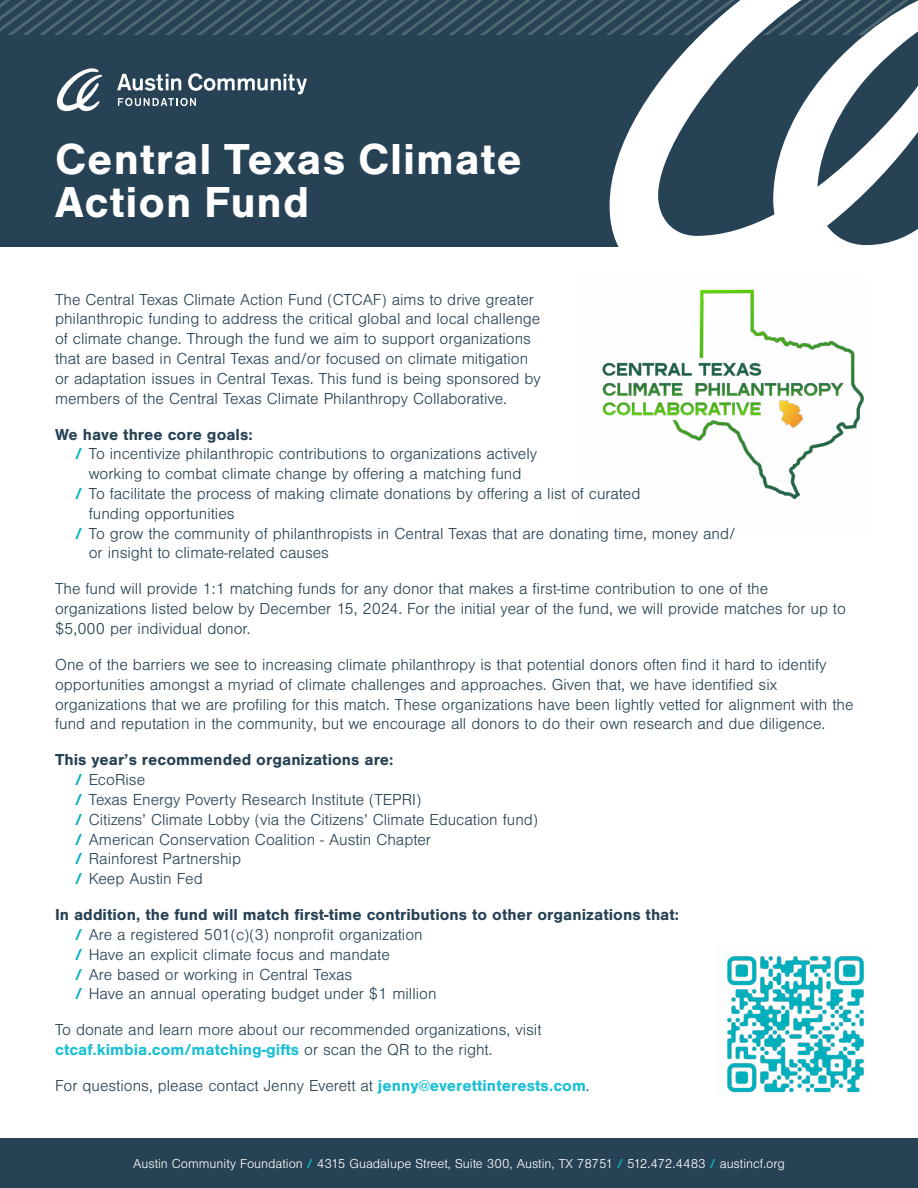
<style>
.page{position:relative;width:918px;height:1188px;background:#fff}
.page>*{position:absolute;margin:0;border:0;box-sizing:border-box;transform-origin:0 0}
.t1{font:700 45px/42.8px "Foundation Sans";letter-spacing:.02em;color:#fff}
.t2{font:300 16.5px/19.8px "Foundation Sans";color:#264254}
.t3{font:700 16.5px "Foundation Sans";color:#264254}
.t4{font:300 13.5px "Foundation Sans";color:#fff}
.s1{font-weight:700;color:#00afbc}
.s2{font-weight:700}
.s3{font-weight:700;color:#1abfd5}
.s4{font-weight:700;color:#06aebb}
</style>
<div class="page">
<div style="left:0;top:0;width:918px;height:247px;background:#264254"></div>
<svg style="left:57px;top:68px;width:45px;height:43px"></svg>
<svg style="left:117px;top:73px;width:190px;height:33px"></svg>
<div style="left:0;top:1138px;width:918px;height:50px;background:#264254"></div>
<svg style="left:0;top:0;width:610px;height:35px"></svg>
<svg style="left:610px;top:0;width:308px;height:247px"></svg>
<img style="left:602px;top:289px;width:262px;height:210px">
<img style="left:727px;top:956px;width:137px;height:137px">
<h1 class="t1" style="left:55px;top:138px;width:468px">Central Texas Climate<br>Action Fund</h1>
<p class="t2" style="left:55px;top:290px;width:487px">The Central Texas Climate Action Fund (CTCAF) aims to drive greater philanthropic funding to address the critical global and local challenge of climate change. Through the fund we aim to support organizations that are based in Central Texas and/or focused on climate mitigation or adaptation issues in Central Texas. This fund is being sponsored by members of the Central Texas Climate Philanthropy Collaborative.</p>
<p class="t3" style="left:55px;top:425px;width:199px">We have three core goals:</p>
<p class="t2" style="left:75px;top:445px;width:463px"><span class="s1">/</span> To incentivize philanthropic contributions to organizations actively</p>
<p class="t2" style="left:89px;top:464px;width:434px">working to combat climate change by offering a matching fund</p>
<p class="t2" style="left:75px;top:484px;width:567px"><span class="s1">/</span> To facilitate the process of making climate donations by offering a list of curated</p>
<p class="t2" style="left:89px;top:504px;width:147px">funding opportunities</p>
<p class="t2" style="left:75px;top:524px;width:662px"><span class="s1">/</span> To grow the community of philanthropists in Central Texas that are donating time, money and/</p>
<p class="t2" style="left:89px;top:544px;width:242px">or insight to climate-related causes</p>
<p class="t2" style="left:55px;top:580px;width:792px">The fund will provide 1:1 matching funds for any donor that makes a first-time contribution to one of the organizations listed below by December 15, 2024. For the initial year of the fund, we will provide matches for up to $5,000 per individual donor.</p>
<p class="t2" style="left:55px;top:655px;width:800px">One of the barriers we see to increasing climate philanthropy is that potential donors often find it hard to identify opportunities amongst a myriad of climate challenges and approaches. Given that, we have identified six organizations that we are profiling for this match. These organizations have been lightly vetted for alignment with the fund and reputation in the community, but we encourage all donors to do their own research and due diligence.</p>
<p class="t2" style="left:75px;top:751px;width:464px;text-indent:-20px"><span class="s2">This year’s recommended organizations are:<br></span><span class="s1">/</span> EcoRise<br><span class="s1">/</span> Texas Energy Poverty Research Institute (TEPRI)<br><span class="s1">/</span> Citizens’ Climate Lobby (via the Citizens’ Climate Education fund) <span class="s1">/</span> American Conservation Coalition - Austin Chapter<br><span class="s1">/</span> Rainforest Partnership<br><span class="s1">/</span> Keep Austin Fed</p>
<p class="t2" style="left:75px;top:905px;width:605px;text-indent:-20px"><span class="s2">In addition, the fund will match first-time contributions to other organizations that: </span><span class="s1">/</span> Are a registered 501(c)(3) nonprofit organization<br><span class="s1">/</span> Have an explicit climate focus and mandate<br><span class="s1">/</span> Are based or working in Central Texas<br><span class="s1">/</span> Have an annual operating budget under $1 million</p>
<p class="t2" style="left:55px;top:1021px;width:488px">To donate and learn more about our recommended organizations, visit <span class="s3">ctcaf.kimbia.com/matching-gifts</span> or scan the QR to the right.</p>
<p class="t2" style="left:55px;top:1076px;width:536px">For questions, please contact Jenny Everett at <span class="s3">jenny@everettinterests.com</span>.</p>
<p class="t4" style="left:133px;top:1156px;width:653px">Austin Community Foundation <span class="s4">/</span> 4315 Guadalupe Street, Suite 300, Austin, TX 78751 <span class="s4">/</span> 512.472.4483 <span class="s4">/</span> austincf.org</p>
</div>
